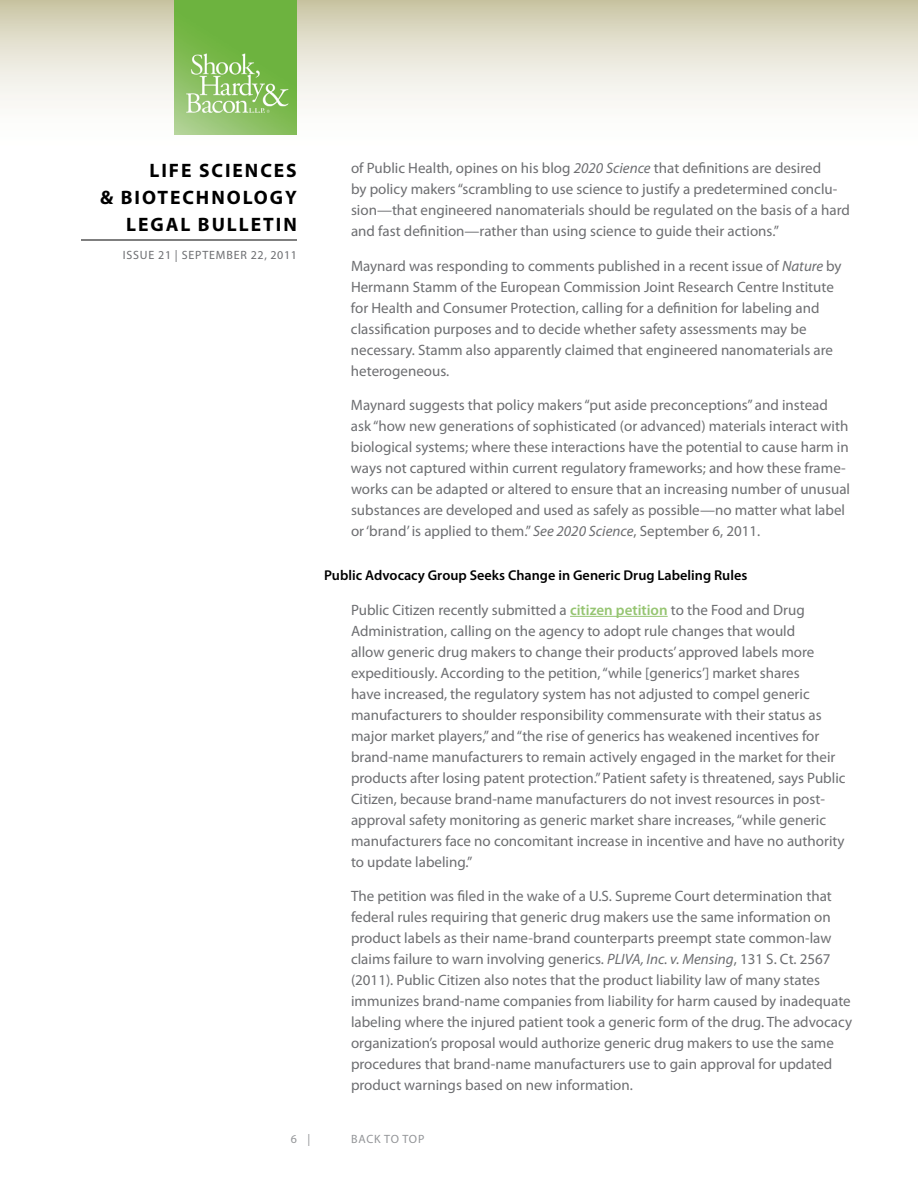
<style>
.page{position:relative;width:918px;height:1188px;background:#fff}
.page>*{position:absolute;margin:0;border:0;box-sizing:border-box;transform-origin:0 0}
.t1{font:700 19.5px "Myriad Pro";letter-spacing:.1em;color:#000}
.t2{font:15px/21px "Myriad Pro";color:#6d6e71}
.t3{font:600 14.25px "Myriad Pro";color:#000}
.t4{font:12px "Myriad Pro";letter-spacing:.07em;color:#6d6e71}
.t5{font:12px "Myriad Pro";color:#939598}
.s1{font-style:italic}
.s2{font-weight:600;color:#96c572}
</style>
<div class="page">
<svg style="left:0;top:0;width:918px;height:135px"></svg>
<hr style="left:81px;top:240px;width:216px;height:1px;background:#000">
<img style="left:175px;top:0;width:122px;height:135px">
<hr style="left:570px;top:616px;width:98px;height:1px;background:#96c572">
<h1 class="t1" style="left:150px;top:157px;width:149px">LIFE SCIENCES</h1>
<h1 class="t1" style="left:100px;top:184px;width:198px">&amp; BIOTECHNOLOGY</h1>
<h1 class="t1" style="left:126px;top:211px;width:13px">LEG</h1>
<h1 class="t1" style="left:166px;top:211px;width:73px">AL BULLE</h1>
<h1 class="t1" style="left:263px;top:211px;width:23px">TIN</h1>
<p class="t4" style="left:123px;top:248px;width:176px">Issue 21 | SEPTEMBER 22, 2011</p>
<p class="t2" style="left:351px;top:157px;width:500px">of Public Health, opines on his blog <span class="s1">2020 Science</span> that definitions are desired<br>by policy makers “scrambling to use science to justify a predetermined conclu&shy;sion—that engineered nanomaterials should be regulated on the basis of a hard and fast definition—rather than using science to guide their actions.”</p>
<p class="t2" style="left:351px;top:255px;width:492px">Maynard was responding to comments published in a recent issue of <span class="s1">Nature</span> by Hermann Stamm of the European Commission Joint Research Centre Institute for Health and Consumer Protection, calling for a definition for labeling and classification purposes and to decide whether safety assessments may be necessary. Stamm also apparently claimed that engineered nanomaterials are heterogeneous.</p>
<p class="t2" style="left:351px;top:394px;width:501px">Maynard suggests that policy makers “put aside preconceptions” and instead ask “how new generations of sophisticated (or advanced) materials interact with biological systems; where these interactions have the potential to cause harm in ways not captured within current regulatory frameworks; and how these frame&shy;works can be adapted or altered to ensure that an increasing number of unusual substances are developed and used as safely as possible—no matter what label or ‘brand’ is applied to them.” <span class="s1">See 2020 Science</span>, September 6, 2011.</p>
<p class="t3" style="left:324px;top:566px;width:425px">Public Advocacy Group Seeks Change in Generic Drug Labeling Rules</p>
<p class="t2" style="left:351px;top:599px;width:496px">Public Citizen recently submitted a <span class="s2">citizen petition</span> to the Food and Drug Administration, calling on the agency to adopt rule changes that would<br>allow generic drug makers to change their products’ approved labels more expeditiously. According to the petition, “while [generics’] market shares<br>have increased, the regulatory system has not adjusted to compel generic manufacturers to shoulder responsibility commensurate with their status as major market players,” and “the rise of generics has weakened incentives for brand-name manufacturers to remain actively engaged in the market for their products after losing patent protection.” Patient safety is threatened, says Public Citizen, because brand-name manufacturers do not invest resources in post&shy;approval safety monitoring as generic market share increases, “while generic manufacturers face no concomitant increase in incentive and have no authority to update labeling.”</p>
<p class="t2" style="left:351px;top:886px;width:503px">The petition was filed in the wake of a U.S. Supreme Court determination that federal rules requiring that generic drug makers use the same information on product labels as their name-brand counterparts preempt state common-law claims failure to warn involving generics. <span class="s1">PLIVA, Inc. v. Mensing</span>, 131 S. Ct. 2567 (2011). Public Citizen also notes that the product liability law of many states immunizes brand-name companies from liability for harm caused by inadequate labeling where the injured patient took a generic form of the drug. The advocacy organization’s proposal would authorize generic drug makers to use the same procedures that brand-name manufacturers use to gain approval for updated product warnings based on new information.</p>
<p class="t5" style="left:291px;top:1132px;width:21px">6 |</p>
<p class="t5" style="left:351px;top:1132px;width:9px">back</p>
<p class="t5" style="left:384px;top:1132px;width:27px">to top</p>
</div>
